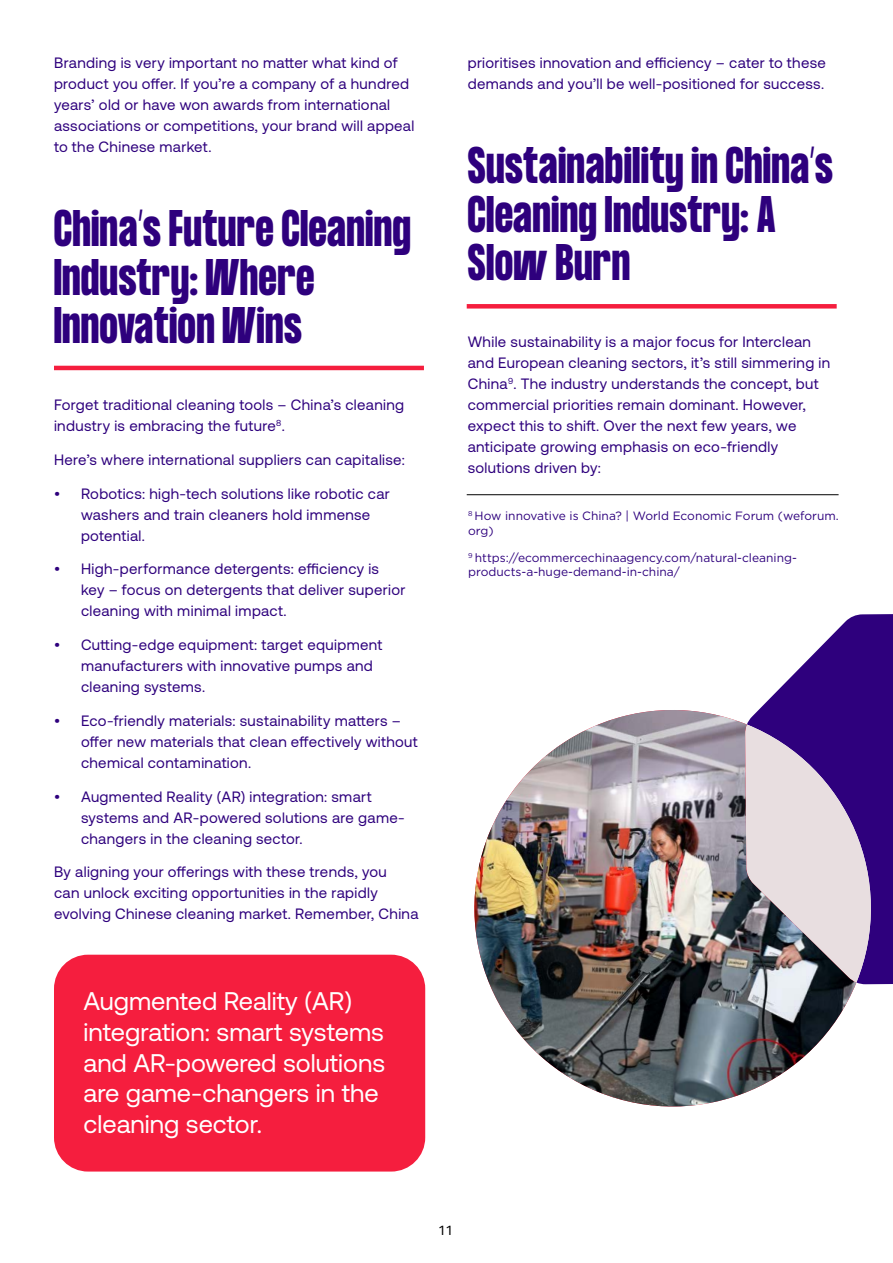
<style>
.page{position:relative;width:893px;height:1263px;background:#fff}
.page>*{position:absolute;margin:0;border:0;box-sizing:border-box;transform-origin:0 0}
.t1{font:700 45px/48px "Formula Condensed";letter-spacing:.02em;color:#2e007d}
.t2{font:25.5px/30.6px "Aeonik";color:#fff}
.t3{font:15px/21px "Aeonik";letter-spacing:.025em;color:#2e007d}
.t4{font:13.5px "FS Albert Pro";color:#000}
.t5{font:12px/14.4px "Gotham";color:#2e007d}
</style>
<div class="page">
<svg style="left:785px;top:614px;width:108px;height:370px;fill:#2e007d"></svg>
<svg style="left:856px;top:724px;width:37px;height:258px"></svg>
<svg style="left:758px;top:683px;width:98px;height:27px;fill:#2e007d"></svg>
<img style="left:474px;top:710px;width:382px;height:397px">
<hr style="left:54px;top:366px;width:370px;height:4px;background:#f51e3e">
<div style="left:54px;top:955px;width:371px;height:216px;background:#f51e3e;border-radius:34px"></div>
<hr style="left:467px;top:494px;width:372px;height:1px;background:#000">
<div style="left:467px;top:304px;width:370px;height:5px;background:#f51e3e"></div>
<p class="t3" style="left:54px;top:52px;width:362px">Branding is very important no matter what kind of product you offer. If you’re a company of a hundred years’ old or have won awards from international associations or competitions, your brand will appeal to the Chinese market.</p>
<h1 class="t1" style="left:54px;top:207px;width:358px">China’s Future Cleaning<br>Industry: Where<br>Innovation Wins</h1>
<p class="t3" style="left:54px;top:394px;width:352px">Forget traditional cleaning tools – China’s cleaning industry is embracing the future<sup>8</sup>.</p>
<p class="t3" style="left:54px;top:449px;width:352px">Here’s where international suppliers can capitalise:</p>
<p class="t3" style="left:81px;top:483px;width:310px;text-indent:-27px">• Robotics: high-tech solutions like robotic car washers and train cleaners hold immense potential.</p>
<p class="t3" style="left:81px;top:559px;width:326px;text-indent:-27px">• High-performance detergents: efficiency is key – focus on detergents that deliver superior cleaning with minimal impact.</p>
<p class="t3" style="left:81px;top:634px;width:303px;text-indent:-27px">• Cutting-edge equipment: target equipment manufacturers with innovative pumps and cleaning systems.</p>
<p class="t3" style="left:81px;top:710px;width:338px;text-indent:-27px">• Eco-friendly materials: sustainability matters – offer new materials that clean effectively without chemical contamination.</p>
<p class="t3" style="left:81px;top:786px;width:325px;text-indent:-27px">• Augmented Reality (AR) integration: smart systems and AR-powered solutions are game&shy;changers in the cleaning sector.</p>
<p class="t3" style="left:54px;top:862px;width:366px">By aligning your offerings with these trends, you<br>can unlock exciting opportunities in the rapidly evolving Chinese cleaning market. Remember, China</p>
<h2 class="t2" style="left:84px;top:986px;width:303px">Augmented Reality (AR) integration: smart systems and AR-powered solutions are game-changers in the cleaning sector.</h2>
<p class="t3" style="left:468px;top:52px;width:360px">prioritises innovation and efficiency – cater to these demands and you’ll be well-positioned for success.</p>
<h1 class="t1" style="left:468px;top:144px;width:367px">Sustainability in China’s<br>Cleaning Industry: A<br>Slow Burn</h1>
<p class="t3" style="left:468px;top:331px;width:364px">While sustainability is a major focus for Interclean and European cleaning sectors, it’s still simmering in China<sup>9</sup>. The industry understands the concept, but commercial priorities remain dominant. However, expect this to shift. Over the next few years, we anticipate growing emphasis on eco-friendly solutions driven by:</p>
<p class="t5" style="left:468px;top:509px;width:372px"><sup>8</sup> How innovative is China? | World Economic Forum (weforum. org)</p>
<p class="t5" style="left:468px;top:550px;width:330px"><sup>9</sup> https://ecommercechinaagency.com/natural-cleaning&shy;products-a-huge-demand-in-china/</p>
<p class="t4" style="left:438px;top:1221px;width:16px">11</p>
</div>
